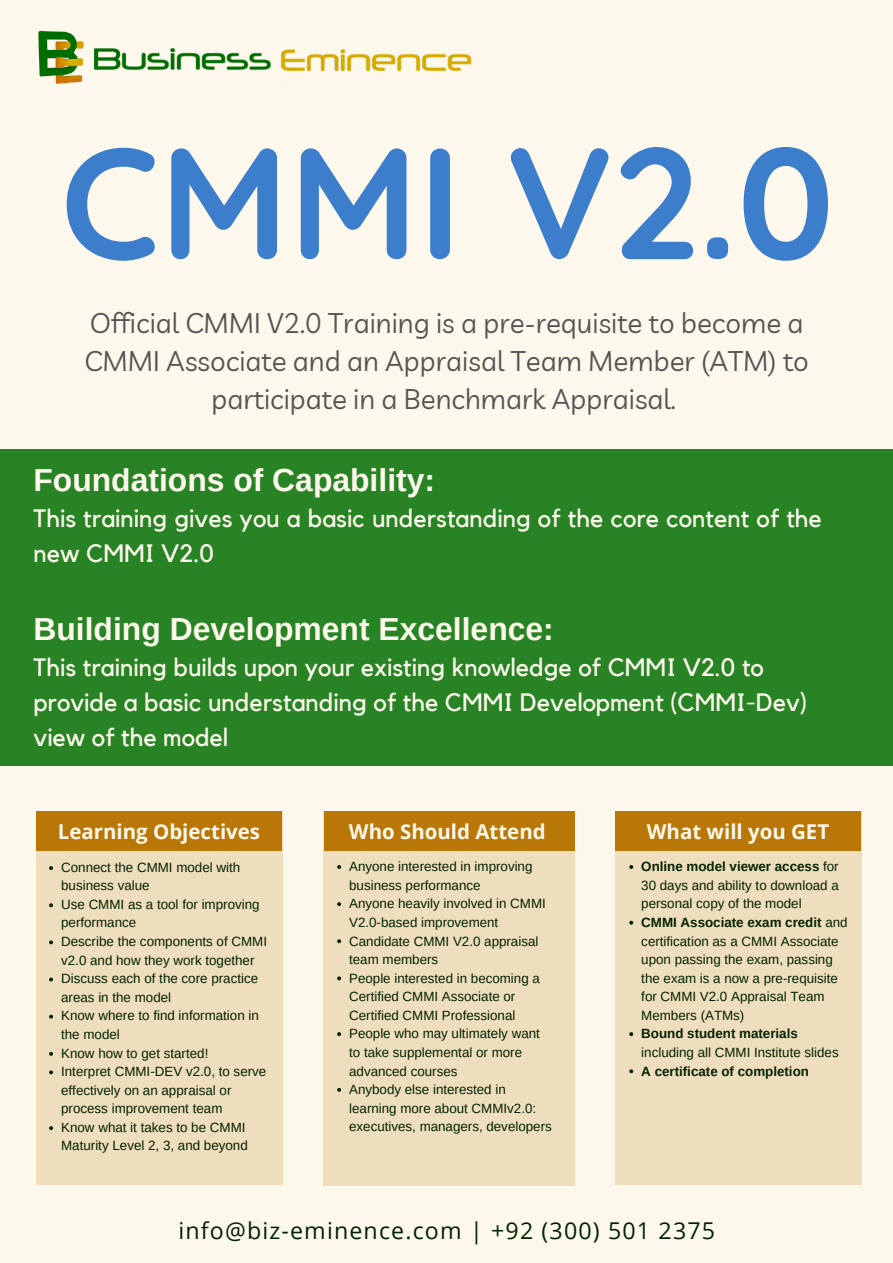
<style>
.page{position:relative;width:893px;height:1263px;background:#fdf8ec}
.page>*{position:absolute;margin:0;border:0;box-sizing:border-box;transform-origin:0 0}
.t1{font:700 158.02px "Quicksand";color:#3c7ecb}
.t2{font:700 31.88px "Arimo";color:#fdf8ec}
.t3{font:27.75px/38.4px "Livvic";color:#545454;text-align:center}
.t4{font:25.05px/34.9px "Kollektif";color:#fdf8ec}
.t5{font:23.17px "Open Sans";letter-spacing:.05em;color:#022201}
.t6{font:700 20.48px "Open Sans";color:#fdf8ec}
.t7{font:13.35px/18.6px "Arimo";color:#022201}
.t8{font:700 13.35px "Arimo";color:#022201}
.s1{font-weight:700}
</style>
<div class="page">
<div style="left:0;top:450px;width:893px;height:316px;background:#278324"></div>
<div style="left:36px;top:811px;width:246px;height:374px;background:#efdebe"></div>
<div style="left:324px;top:811px;width:251px;height:375px;background:#efdebe"></div>
<div style="left:615px;top:811px;width:246px;height:374px;background:#efdebe"></div>
<div style="left:36px;top:811px;width:246px;height:40px;background:#b87706"></div>
<div style="left:324px;top:811px;width:250px;height:40px;background:#b87706"></div>
<div style="left:615px;top:811px;width:246px;height:40px;background:#b87706"></div>
<svg style="left:337px;top:865px;width:4px;height:4px"></svg>
<svg style="left:337px;top:902px;width:4px;height:4px"></svg>
<svg style="left:337px;top:939px;width:4px;height:4px"></svg>
<svg style="left:337px;top:976px;width:4px;height:4px"></svg>
<svg style="left:337px;top:1032px;width:4px;height:4px"></svg>
<svg style="left:337px;top:1088px;width:4px;height:4px"></svg>
<svg style="left:629px;top:865px;width:4px;height:4px"></svg>
<svg style="left:629px;top:921px;width:4px;height:4px"></svg>
<svg style="left:629px;top:1032px;width:4px;height:4px"></svg>
<svg style="left:629px;top:1069px;width:4px;height:4px"></svg>
<img style="left:38px;top:30px;width:434px;height:54px">
<svg style="left:49px;top:866px;width:4px;height:4px"></svg>
<svg style="left:49px;top:903px;width:4px;height:4px"></svg>
<svg style="left:49px;top:940px;width:4px;height:4px"></svg>
<svg style="left:49px;top:977px;width:4px;height:4px"></svg>
<svg style="left:49px;top:1015px;width:4px;height:4px"></svg>
<svg style="left:49px;top:1052px;width:4px;height:4px"></svg>
<svg style="left:49px;top:1070px;width:4px;height:4px"></svg>
<svg style="left:49px;top:1126px;width:4px;height:4px"></svg>
<p class="t1" style="left:60px;top:101px;width:775px">CMMI V2.0</p>
<p class="t3" style="left:85px;top:303px;width:726px">Official CMMI V2.0 Training is a pre-requisite to become a<br>CMMI Associate and an Appraisal Team Member (ATM) to participate in a Benchmark Appraisal.</p>
<p class="t2" style="left:33px;top:462px;width:403px">Foundations of Capability:</p>
<p class="t4" style="left:33px;top:502px;width:790px">This training gives you a basic understanding of the core content of the new CMMI V2.0</p>
<p class="t2" style="left:33px;top:611px;width:522px">Building Development Excellence:</p>
<p class="t4" style="left:33px;top:651px;width:775px">This training builds upon your existing knowledge of CMMI V2.0 to provide a basic understanding of the CMMI Development (CMMI-Dev) view of the model</p>
<p class="t6" style="left:58px;top:817px;width:204px">Learning Objectives</p>
<p class="t6" style="left:349px;top:817px;width:198px">Who Should Attend</p>
<p class="t6" style="left:647px;top:817px;width:184px">What will you GET</p>
<p class="t7" style="left:349px;top:857px;width:185px">Anyone interested in improving business performance</p>
<p class="t7" style="left:349px;top:894px;width:198px">Anyone heavily involved in CMMI<br>V2.0-based improvement</p>
<p class="t7" style="left:349px;top:931px;width:191px">Candidate CMMI V2.0 appraisal team members</p>
<p class="t7" style="left:349px;top:969px;width:192px">People interested in becoming a<br>Certified CMMI Associate or<br>Certified CMMI Professional</p>
<p class="t7" style="left:349px;top:1024px;width:192px">People who may ultimately want to take supplemental or more advanced courses</p>
<p class="t7" style="left:349px;top:1080px;width:204px">Anybody else interested in learning more about CMMIv2.0: executives, managers, developers</p>
<p class="t7" style="left:641px;top:857px;width:199px;text-align:justify"><span class="s1">Online model viewer access</span> for 30 days and ability to download a personal copy of the model</p>
<p class="t7" style="left:641px;top:913px;width:208px"><span class="s1">CMMI Associate exam credit</span> and certification as a CMMI Associate upon passing the exam, passing the exam is a now a pre-requisite for CMMI V2.0 Appraisal Team<br>Members (ATMs)</p>
<p class="t7" style="left:641px;top:1024px;width:199px"><span class="s1">Bound student materials </span>including all CMMI Institute slides</p>
<p class="t8" style="left:641px;top:1063px;width:169px">A certificate of completion</p>
<p class="t7" style="left:61px;top:858px;width:181px">Connect the CMMI model with business value</p>
<p class="t7" style="left:61px;top:895px;width:200px">Use CMMI as a tool for improving performance</p>
<p class="t7" style="left:61px;top:932px;width:207px">Describe the components of CMMI v2.0 and how they work together</p>
<p class="t7" style="left:61px;top:969px;width:198px">Discuss each of the core practice areas in the model</p>
<p class="t7" style="left:61px;top:1006px;width:199px">Know where to find information in the model</p>
<p class="t7" style="left:61px;top:1043px;width:149px">Know how to get started!</p>
<p class="t7" style="left:61px;top:1062px;width:207px">Interpret CMMI-DEV v2.0, to serve effectively on an appraisal or process improvement team</p>
<p class="t7" style="left:61px;top:1118px;width:188px">Know what it takes to be CMMI<br>Maturity Level 2, 3, and beyond</p>
<p class="t5" style="left:178px;top:1214px;width:538px">info@biz-eminence.com | +92 (300) 501 2375</p>
</div>
